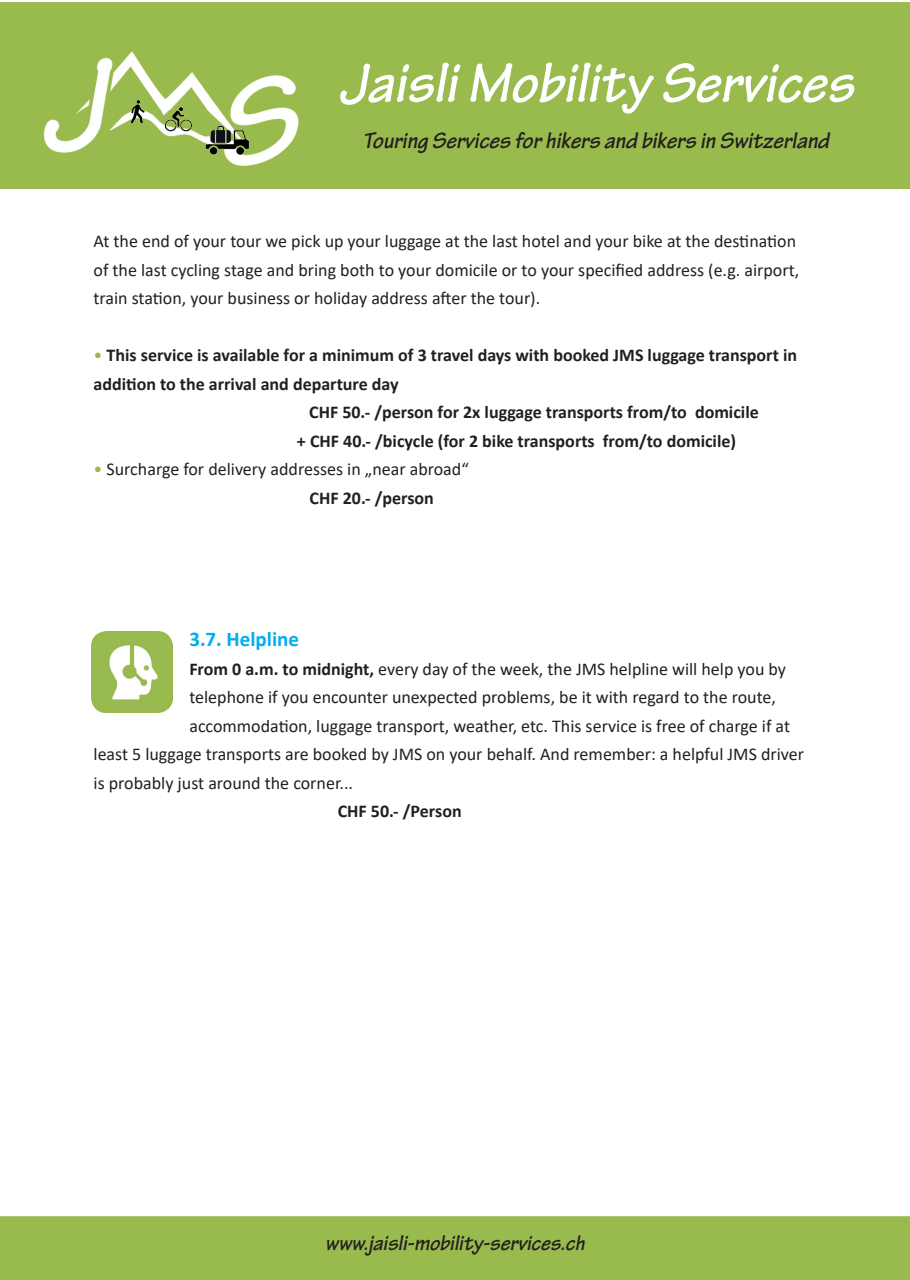
<style>
.page{position:relative;width:910px;height:1280px;background:#fff}
.page>*{position:absolute;margin:0;border:0;box-sizing:border-box;transform-origin:0 0}
.t1{font:italic 700 59.25px "Tekton Pro";color:#fff}
.t2{font:italic 700 24px "Tekton Pro";color:#231f20}
.t3{font:italic 700 22.5px "Tekton Pro";color:#231f20}
.t4{font:700 21px "Calibri";color:#00aeef}
.t5{font:18px/28.5px "Calibri";color:#231f20}
.t6{font:700 18px "Calibri";color:#231f20}
.s1{font-weight:400;color:#99ba4d}
.s2{color:#99ba4d}
.s3{font-weight:700}
</style>
<div class="page">
<div style="left:0;top:2px;width:910px;height:186px;background:#99ba4d"></div>
<img style="left:44px;top:51px;width:255px;height:115px">
<div style="left:0;top:1216px;width:910px;height:64px;background:#99ba4d"></div>
<img style="left:92px;top:631px;width:80px;height:81px">
<h1 class="t1" style="left:338px;top:48px;width:517px">Jaisli Mobility Services</h1>
<h2 class="t2" style="left:363px;top:126px;width:468px">Touring Services for hikers and bikers in Switzerland</h2>
<p class="t5" style="left:94px;top:227px;width:707px">At the end of your tour we pick up your luggage at the last hotel and your bike at the destination of the last cycling stage and bring both to your domicile or to your specified address (e.g. airport, train station, your business or holiday address after the tour).</p>
<p class="t6" style="left:94px;top:343px;width:705px"><span class="s1">•</span> This service is available for a minimum of 3 travel days with booked JMS luggage transport in</p>
<p class="t6" style="left:94px;top:371px;width:307px">addition to the arrival and departure day</p>
<p class="t6" style="left:309px;top:400px;width:451px">CHF 50.- /person for 2x luggage transports from/to domicile</p>
<p class="t6" style="left:297px;top:428px;width:441px">+ CHF 40.- /bicycle (for 2 bike transports from/to domicile)</p>
<p class="t5" style="left:310px;top:455px;width:161px;text-indent:-216px"><span class="s2">•</span> Surcharge for delivery addresses in „near abroad“<br><span class="s3">CHF 20.- /person</span></p>
<p class="t4" style="left:189px;top:625px;width:111px">3.7. Helpline</p>
<p class="t5" style="left:189px;top:654px;width:598px"><span class="s3">From 0 a.m. to midnight,</span> every day of the week, the JMS helpline will help you by</p>
<p class="t5" style="left:189px;top:683px;width:588px">telephone if you encounter unexpected problems, be it with regard to the route,</p>
<p class="t5" style="left:189px;top:711px;width:602px">accommodation, luggage transport, weather, etc. This service is free of charge if at</p>
<p class="t5" style="left:94px;top:740px;width:712px">least 5 luggage transports are booked by JMS on your behalf. And remember: a helpful JMS driver</p>
<p class="t5" style="left:94px;top:768px;width:261px">is probably just around the corner...</p>
<p class="t6" style="left:338px;top:799px;width:125px">CHF 50.- /Person</p>
<p class="t3" style="left:325px;top:1230px;width:261px">www.jaisli-mobility-services.ch</p>
</div>
